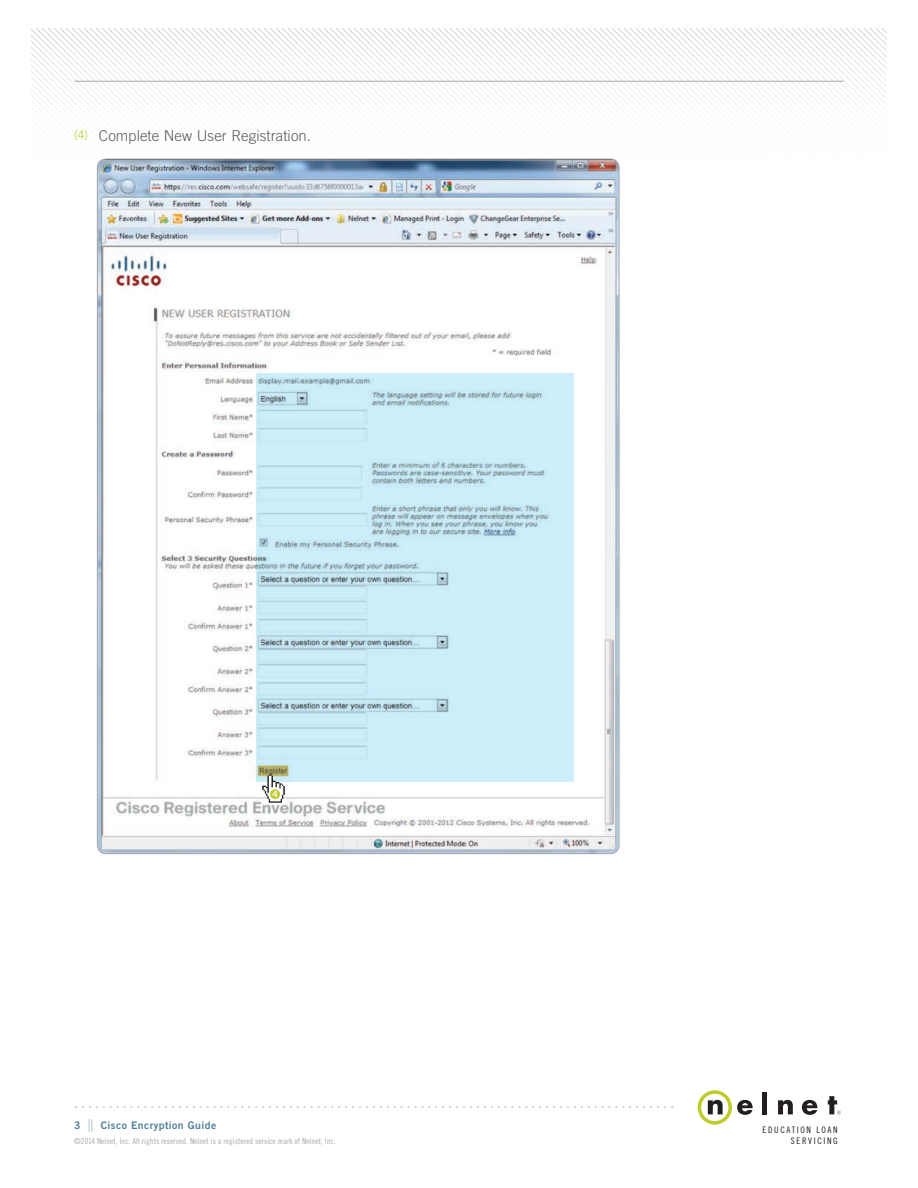
<style>
.page{position:relative;width:918px;height:1188px;background:#fff}
.page>*{position:absolute;margin:0;border:0;box-sizing:border-box;transform-origin:0 0}
.t1{font:300 15px "Trade Gothic LT Std";letter-spacing:.005em;color:#57585a}
.t2{font:10.5px "Trade Gothic LT Std Bd 2";letter-spacing:.04em;color:#517d98}
.t3{font:9px "Trade Gothic LT Std Cn 18";letter-spacing:.18em;color:#231f20}
.t4{font:9px "Trade Gothic LT Std Bd 2";color:#fff}
.t5{font:8.25px "Trade Gothic LT Std Cn 18";letter-spacing:.01em;color:#a8a9ad}
.s1{font-size:12px;color:#becc2a}
.s2{font-family:"Helvetica Neue LT Std";font-weight:100;font-size:12.6px}
</style>
<div class="page">
<svg style="left:75px;top:1106px;width:590px;height:2px"></svg>
<svg style="left:698px;top:1090px;width:55px;height:35px"></svg>
<div style="left:762px;top:1092px;width:5px;height:22px;background:#231f20"></div>
<svg style="left:778px;top:1100px;width:15px;height:14px"></svg>
<svg style="left:802px;top:1100px;width:15px;height:15px"></svg>
<svg style="left:828px;top:1096px;width:13px;height:18px"></svg>
<svg style="left:643px;top:29px;width:244px;height:76px"></svg>
<svg style="left:475px;top:29px;width:168px;height:166px"></svg>
<svg style="left:337px;top:29px;width:138px;height:130px"></svg>
<svg style="left:289px;top:29px;width:48px;height:130px"></svg>
<svg style="left:31px;top:29px;width:258px;height:166px"></svg>
<hr style="left:74px;top:81px;width:770px;height:1px;background:#a8a9ad">
<img style="left:97px;top:159px;width:522px;height:695px">
<svg style="left:256px;top:373px;width:317px;height:409px;background:#c6e7f3"></svg>
<svg style="left:262px;top:774px;width:23px;height:29px"></svg>
<div style="left:270px;top:789px;width:10px;height:10px;background:#becc2a;border-radius:50%"></div>
<p class="t1" style="left:74px;top:126px;width:239px"><span class="s1">(4)</span> Complete New User Registration.</p>
<p class="t4" style="left:272px;top:789px;width:7px">4</p>
<p class="t2" style="left:74px;top:1118px;width:144px">3 <span class="s2">||</span> Cisco Encryption Guide</p>
<p class="t3" style="left:763px;top:1124px;width:77px">EDUCATION LOAN</p>
<p class="t5" style="left:74px;top:1136px;width:263px">©2014 Nelnet, Inc. All rights reserved. Nelnet is a registered service mark of Nelnet, Inc.</p>
<p class="t3" style="left:791px;top:1135px;width:48px">SERVICING</p>
</div>
